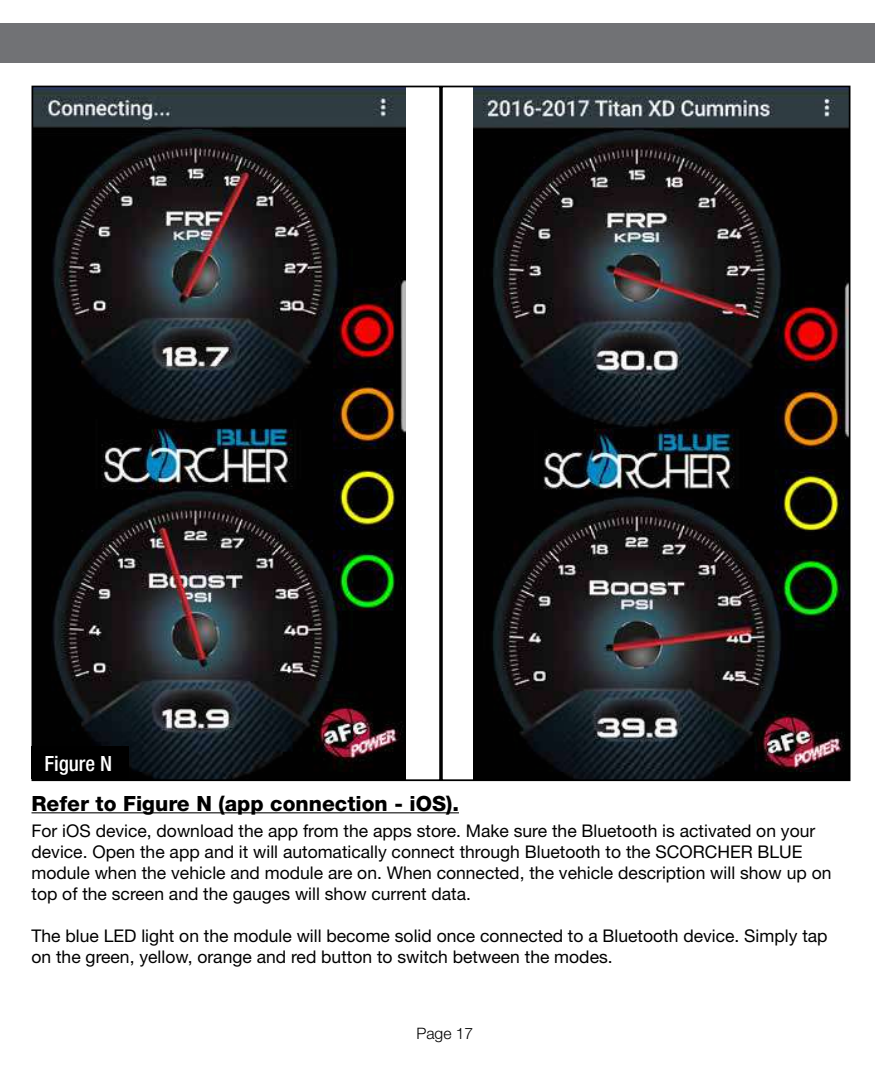
<style>
.page{position:relative;width:882px;height:1071px;background:#fff}
.page>*{position:absolute;margin:0;border:0;box-sizing:border-box;transform-origin:0 0}
.t1{font:800 21px "Helvetica Neue";color:#000}
.t2{font:500 condensed 21px "Helvetica Neue";color:#fff}
.t3{font:17.5px/21px "Helvetica Neue";color:#000}
.t4{font:300 15.75px "Helvetica Neue";color:#000}
</style>
<div class="page">
<hr style="left:32px;top:812px;width:427px;height:1px;background:#000">
<img style="left:35px;top:89px;width:371px;height:689px">
<div style="left:32px;top:86px;width:409px;height:695px;border:2px solid #000"></div>
<div style="left:32px;top:746px;width:97px;height:33px;background:#000"></div>
<img style="left:473px;top:89px;width:374px;height:689px">
<div style="left:441px;top:86px;width:409px;height:695px;border:2px solid #000"></div>
<div style="left:0;top:23px;width:874px;height:40px;background:#717275"></div>
<p class="t2" style="left:44px;top:751px;width:69px">Figure N</p>
<p class="t1" style="left:32px;top:791px;width:429px">Refer to Figure N (app connection - iOS).</p>
<p class="t3" style="left:32px;top:820px;width:801px">For iOS device, download the app from the apps store. Make sure the Bluetooth is activated on your device. Open the app and it will automatically connect through Bluetooth to the SCORCHER BLUE module when the vehicle and module are on. When connected, the vehicle description will show up on top of the screen and the gauges will show current data.</p>
<p class="t3" style="left:32px;top:925px;width:798px">The blue LED light on the module will become solid once connected to a Bluetooth device. Simply tap on the green, yellow, orange and red button to switch between the modes.</p>
<p class="t4" style="left:416px;top:1023px;width:58px">Page 17</p>
</div>
